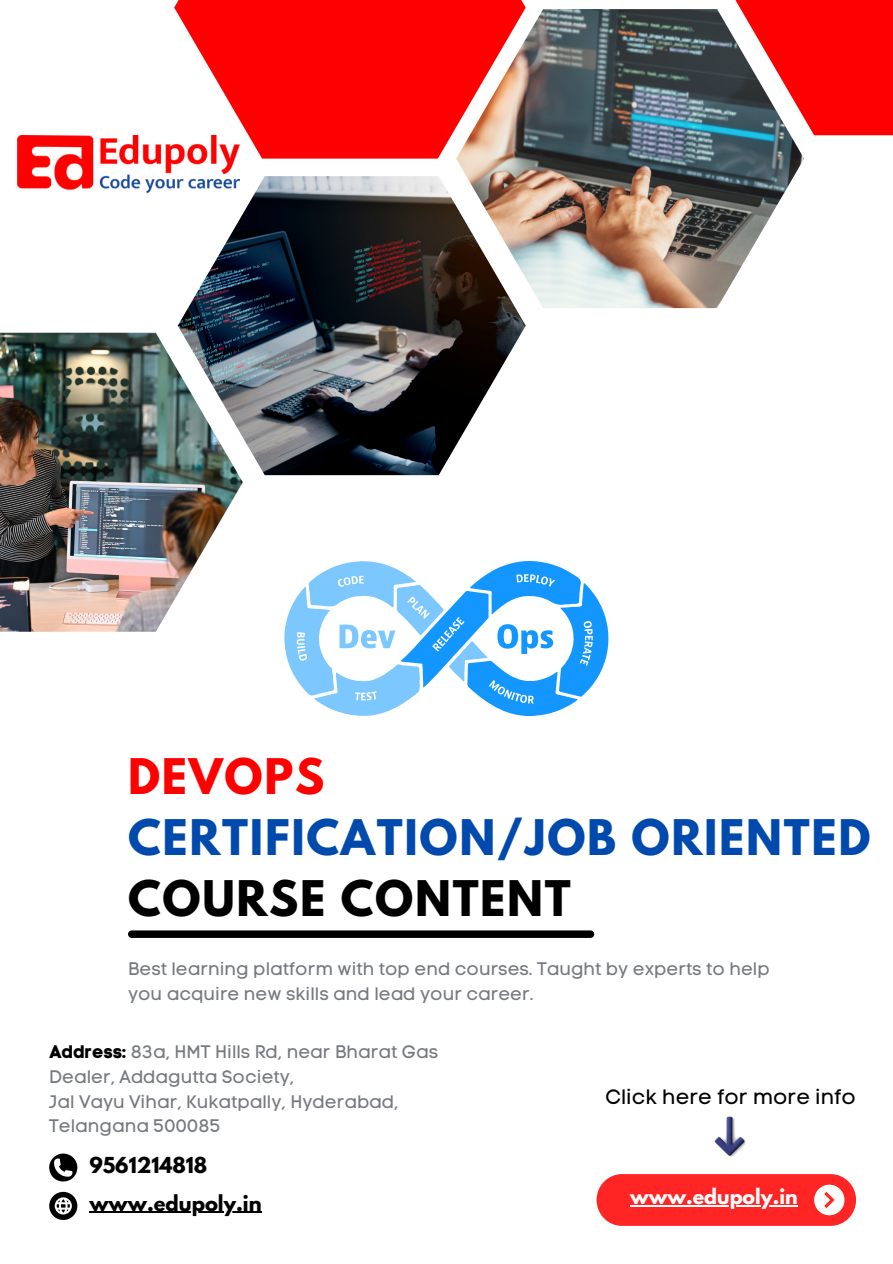
<style>
.page{position:relative;width:893px;height:1264px;background:#fff}
.page>*{position:absolute;margin:0;border:0;box-sizing:border-box;transform-origin:0 0}
.t1{font:700 43.5px "League Spartan";letter-spacing:.04em;color:#004aad}
.t2{font:700 43.5px "League Spartan";letter-spacing:.04em;color:#000}
.t3{font:700 43.5px "League Spartan";letter-spacing:.04em;color:#f00}
.t4{font:20.85px "Code Pro Normal LC";color:#000}
.t5{font:700 19.5px "League Spartan";color:#000}
.t6{font:700 18.9px "League Spartan";color:#fff}
.t7{font:18px/24.8px "Code Pro Normal LC";color:#767a80}
.s1{font-family:"Code Pro Bold LC";color:#000}
</style>
<div class="page">
<img style="left:0;top:333px;width:243px;height:298px">
<img style="left:178px;top:176px;width:347px;height:299px">
<img style="left:456px;top:9px;width:348px;height:299px">
<svg style="left:174px;top:0;width:351px;height:159px;fill:#f00"></svg>
<svg style="left:726px;top:0;width:166px;height:135px;fill:#f00"></svg>
<img style="left:17px;top:135px;width:222px;height:59px">
<div style="left:128px;top:930px;width:466px;height:7px;background:#000;border-radius:4px"></div>
<svg style="left:49px;top:1153px;width:28px;height:66px"></svg>
<div style="left:596px;top:1174px;width:259px;height:51px;background:#ff2525;border-radius:25px"></div>
<div style="left:814px;top:1184px;width:30px;height:31px;background:#fff;border-radius:50%"></div>
<svg style="left:824px;top:1191px;width:10px;height:17px"></svg>
<img style="left:715px;top:1116px;width:31px;height:41px">
<svg style="left:284px;top:561px;width:325px;height:155px"></svg>
<hr style="left:89px;top:1211px;width:173px;height:1px;background:#000">
<hr style="left:630px;top:1205px;width:167px;height:1px;background:#fff">
<p class="t3" style="left:128px;top:755px;width:198px">DEVOPS</p>
<p class="t1" style="left:128px;top:815px;width:744px">CERTIFICATION/JOB ORIENTED</p>
<p class="t2" style="left:128px;top:876px;width:444px">COURSE CONTENT</p>
<p class="t7" style="left:128px;top:956px;width:643px">Best learning platform with top end courses. Taught by experts to help you acquire new skills and lead your career.</p>
<p class="t7" style="left:49px;top:1039px;width:390px"><span class="s1">Address:</span> 83a, HMT Hills Rd, near Bharat Gas<br>Dealer, Addagutta Society,</p>
<p class="t7" style="left:49px;top:1088px;width:351px">Jal Vayu Vihar, Kukatpally, Hyderabad,<br>Telangana 500085</p>
<p class="t5" style="left:89px;top:1155px;width:119px">9561214818</p>
<p class="t4" style="left:605px;top:1083px;width:252px">Click here for more info</p>
<p class="t5" style="left:89px;top:1192px;width:174px">www.edupoly.in</p>
<p class="t6" style="left:630px;top:1187px;width:169px">www.edupoly.in</p>
</div>
